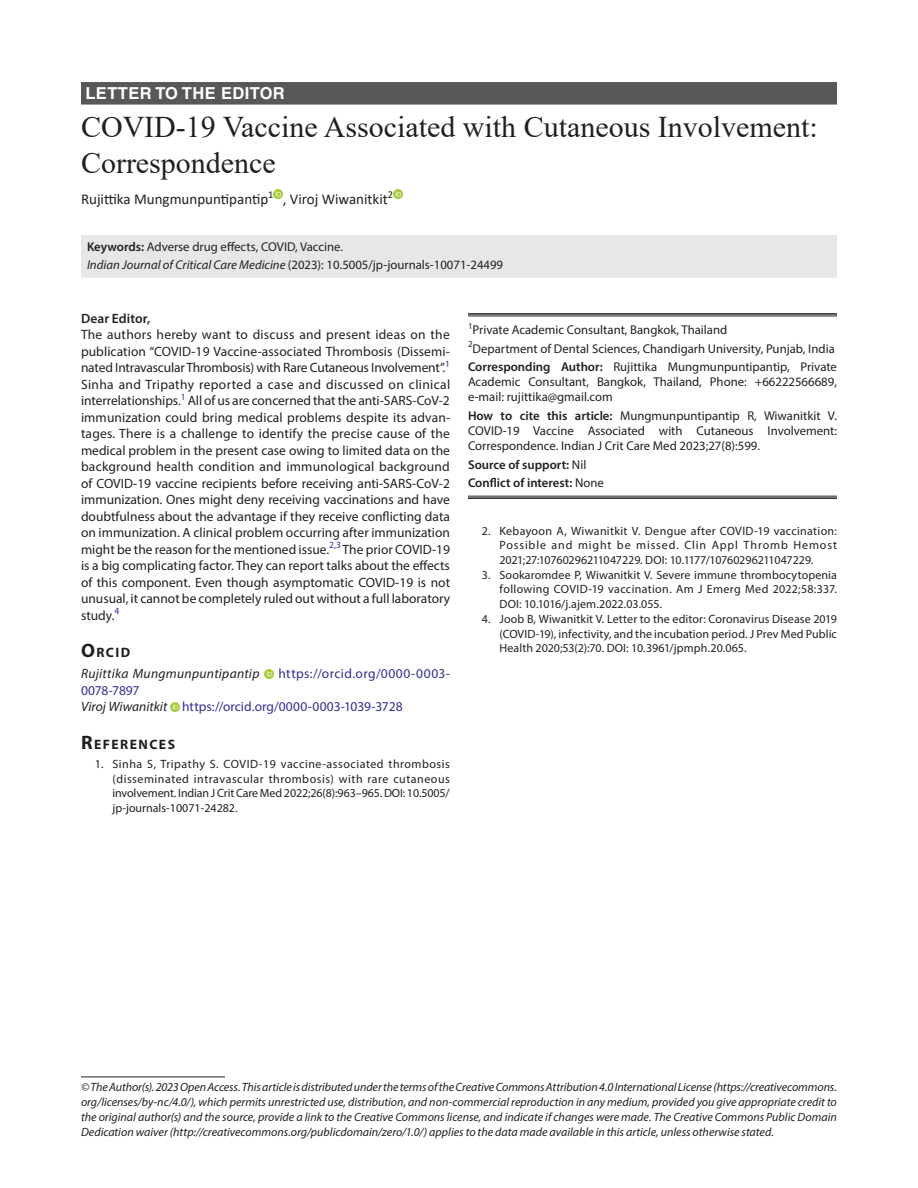
<style>
.page{position:relative;width:918px;height:1188px;background:#fff}
.page>*{position:absolute;margin:0;border:0;box-sizing:border-box;transform-origin:0 0}
.t1{font:30px/36px "Times New Roman";color:#231f20}
.ArticleType{font:700 16.5px "Helvetica LT Std";letter-spacing:.025em;color:#fff}
.AuthorName{font:15px "Calibri";color:#231f20}
.Head-1{font:700 13.65px "Myriad Pro";letter-spacing:.105em;color:#231f20}
.Para-NoIndent{font:13.5px/16.5px "Myriad Pro";color:#231f20;text-align:justify}
.Para-NoIndent-2{font:13.5px "Myriad Pro";letter-spacing:.015em;color:#2e3092}
.Para-NoIndent-3{font:italic 13.5px "Myriad Pro";letter-spacing:.025em;color:#231f20}
.Para-NoIndent-4{font:600 13.5px "Myriad Pro";letter-spacing:.005em;color:#231f20}
.Para-NoIndent-5{font:13.5px "Myriad Pro";letter-spacing:-.015em;color:#2e3092}
.How_to_Cite{font:12.75px/15.3px "Myriad Pro";color:#231f20;text-align:justify}
.Corresponding_Author{font:12.75px/15.3px "Myriad Pro";color:#231f20;text-align:justify}
.JT_DOI{font:12.75px "Myriad Pro";color:#231f20}
.Affiliation{font:12.75px "Myriad Pro";color:#231f20}
.Affiliation-first{font:12.75px "Myriad Pro";color:#231f20}
.Keywords{font:12.75px "Myriad Pro";color:#231f20}
.COI{font:600 12.75px "Myriad Pro";color:#231f20}
.Source{font:600 12.75px "Myriad Pro";color:#231f20}
.References{font:12px/14.7px "Myriad Pro";color:#231f20;text-align:justify}
.FootNote{font:italic 12px/15px "Myriad Pro";color:#231f20;text-align:justify}
.s1{font-weight:600}
.s2{font-style:italic}
.s3{font-size:19.5px}
.s4{font-style:italic;color:#231f20}
.s5{font-weight:400}
</style>
<div class="page">
<div style="left:81px;top:82px;width:756px;height:23px;background:#57585a"></div>
<div style="left:81px;top:235px;width:756px;height:25px;background:#e6e7e9"></div>
<div style="left:81px;top:253px;width:756px;height:25px;background:#e6e7e9"></div>
<svg style="left:274px;top:189px;width:9px;height:9px"></svg>
<svg style="left:393px;top:189px;width:9px;height:9px"></svg>
<svg style="left:264px;top:669px;width:10px;height:9px"></svg>
<svg style="left:170px;top:702px;width:9px;height:9px"></svg>
<hr style="left:81px;top:1077px;width:144px;height:1px;background:#231f20">
<hr style="left:468px;top:313px;width:369px;height:2px;background:#231f20">
<hr style="left:468px;top:316px;width:369px;height:1px;background:#231f20">
<hr style="left:468px;top:496px;width:369px;height:1px;background:#231f20">
<hr style="left:468px;top:497px;width:369px;height:2px;background:#231f20">
<p class="ArticleType" style="left:86px;top:83px;width:201px">LETTER TO THE EDITOR</p>
<p class="t1" style="left:81px;top:108px;width:738px">COVID-19 Vaccine Associated with Cutaneous Involvement:<br>Correspondence</p>
<p class="AuthorName" style="left:81px;top:189px;width:314px">Rujittika Mungmunpuntipantip<sup>1</sup> , Viroj Wiwanitkit<sup>2</sup></p>
<p class="Keywords" style="left:87px;top:239px;width:258px"><span class="s1">Keywords:</span> Adverse drug effects, COVID, Vaccine.</p>
<p class="JT_DOI" style="left:87px;top:257px;width:418px"><span class="s2">Indian Journal of Critical Care Medicine</span> (2023): 10.5005/jp-journals-10071-24499</p>
<p class="Para-NoIndent-4" style="left:81px;top:310px;width:71px">Dear Editor,</p>
<p class="Para-NoIndent" style="left:81px;top:326px;width:371px">The authors hereby want to discuss and present ideas on the publication “COVID-19 Vaccine-associated Thrombosis (Dissemi&shy;nated Intravascular Thrombosis) with Rare Cutaneous Involvement”.<sup>1<br></sup>Sinha and Tripathy reported a case and discussed on clinical interrelationships.<sup>1</sup> All of us are concerned that the anti-SARS-CoV-2 immunization could bring medical problems despite its advan&shy;tages. There is a challenge to identify the precise cause of the medical problem in the present case owing to limited data on the background health condition and immunological background of COVID-19 vaccine recipients before receiving anti-SARS-CoV-2 immunization. Ones might deny receiving vaccinations and have doubtfulness about the advantage if they receive conflicting data on immunization. A clinical problem occurring after immunization might be the reason for the mentioned issue.<sup>2,3</sup> The prior COVID-19 is a big complicating factor. They can report talks about the effects of this component. Even though asymptomatic COVID-19 is not unusual, it cannot be completely ruled out without a full laboratory study.<sup>4</sup></p>
<p class="Head-1" style="left:81px;top:644px;width:51px"><span class="s3">O</span>RCID</p>
<p class="Para-NoIndent-3" style="left:81px;top:665px;width:180px">Rujittika Mungmunpuntipantip</p>
<p class="Para-NoIndent-2" style="left:278px;top:665px;width:173px">https://orcid.org/0000-0003-</p>
<p class="Para-NoIndent-5" style="left:81px;top:682px;width:60px">0078-7897</p>
<p class="Para-NoIndent-2" style="left:81px;top:698px;width:323px"><span class="s4">Viroj Wiwanitkit</span> https://orcid.org/0000-0003-1039-3728</p>
<p class="Head-1" style="left:81px;top:735px;width:96px"><span class="s3">R</span>EFERENCES</p>
<p class="References" style="left:112px;top:756px;width:339px;text-indent:-18px">1. Sinha S, Tripathy S. COVID-19 vaccine-associated thrombosis (disseminated intravascular thrombosis) with rare cutaneous involvement. Indian J Crit Care Med 2022;26(8):963–965. DOI: 10.5005/ jp-journals-10071-24282.</p>
<p class="Affiliation-first" style="left:468px;top:322px;width:261px"><sup>1</sup>Private Academic Consultant, Bangkok, Thailand</p>
<p class="Affiliation" style="left:468px;top:340px;width:368px"><sup>2</sup>Department of Dental Sciences, Chandigarh University, Punjab, India</p>
<p class="Corresponding_Author" style="left:468px;top:359px;width:371px"><span class="s1">Corresponding Author:</span> Rujittika Mungmunpuntipantip, Private Academic Consultant, Bangkok, Thailand, Phone: +66222566689, e-mail: rujittika@gmail.com</p>
<p class="How_to_Cite" style="left:468px;top:408px;width:371px"><span class="s1">How to cite this article:</span> Mungmunpuntipantip R, Wiwanitkit V.<br>COVID-19 Vaccine Associated with Cutaneous Involvement:<br>Correspondence. Indian J Crit Care Med 2023;27(8):599.</p>
<p class="Source" style="left:468px;top:456px;width:120px">Source of support: <span class="s5">Nil</span></p>
<p class="COI" style="left:468px;top:475px;width:137px">Conflict of interest: <span class="s5">None</span></p>
<p class="References" style="left:500px;top:523px;width:339px;text-indent:-18px">2. Kebayoon A, Wiwanitkit V. Dengue after COVID-19 vaccination:<br>Possible and might be missed. Clin Appl Thromb Hemost 2021;27:10760296211047229. DOI: 10.1177/10760296211047229.</p>
<p class="References" style="left:500px;top:567px;width:339px;text-indent:-18px">3. Sookaromdee P, Wiwanitkit V. Severe immune thrombocytopenia following COVID-19 vaccination. Am J Emerg Med 2022;58:337.<br>DOI: 10.1016/j.ajem.2022.03.055.</p>
<p class="References" style="left:500px;top:611px;width:339px;text-indent:-18px">4. Joob B, Wiwanitkit V. Letter to the editor: Coronavirus Disease 2019 (COVID-19), infectivity, and the incubation period. J Prev Med Public Health 2020;53(2):70. DOI: 10.3961/jpmph.20.065.</p>
<p class="FootNote" style="left:81px;top:1079px;width:758px">© The Author(s). 2023 Open Access. This article is distributed under the terms of the Creative Commons Attribution 4.0 International License (https://creativecommons. org/licenses/by-nc/4.0/), which permits unrestricted use, distribution, and non-commercial reproduction in any medium, provided you give appropriate credit to the original author(s) and the source, provide a link to the Creative Commons license, and indicate if changes were made. The Creative Commons Public Domain Dedication waiver (http://creativecommons.org/publicdomain/zero/1.0/) applies to the data made available in this article, unless otherwise stated.</p>
</div>
